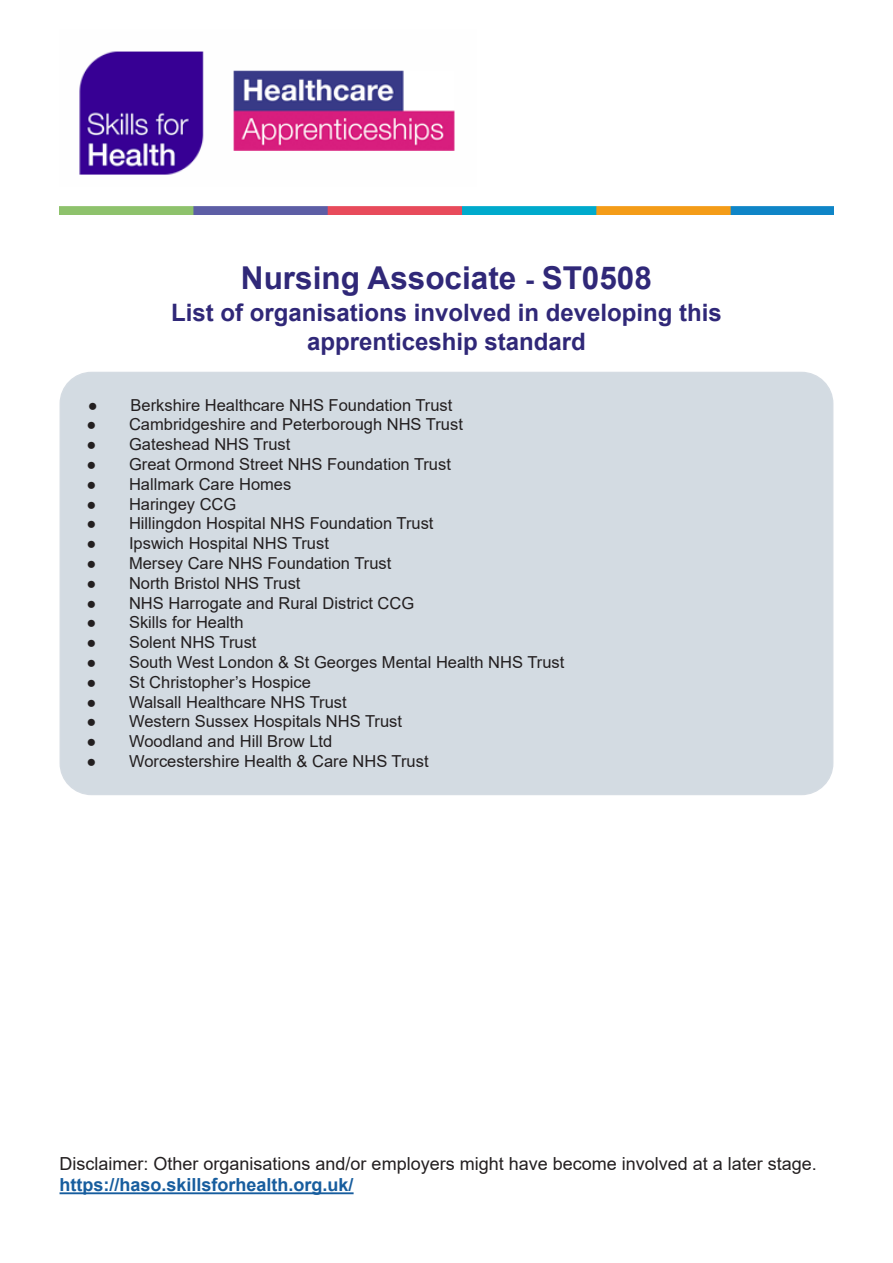
<style>
.page{position:relative;width:893px;height:1263px;background:#fff}
.page>*{position:absolute;margin:0;border:0;box-sizing:border-box;transform-origin:0 0}
.Heading_one{font:700 31.5px "Arial";color:#302878}
.Heading_two{font:700 24px/28.8px "Arial";color:#302878;text-align:center}
.Body_text{font:18px "Arial";color:#231f20}
.Heading_three_HASO{font:700 18px "Arial";color:#175d9e}
.t1{font:16.5px "Arial";color:#231f20}
.s1{font-size:27px}
.s2{font-weight:700}
</style>
<div class="page">
<img style="left:79px;top:51px;width:376px;height:124px">
<img style="left:60px;top:207px;width:773px;height:7px">
<div style="left:60px;top:372px;width:773px;height:422px;background:#d3dbe2;border-radius:31px"></div>
<div style="left:60px;top:372px;width:773px;height:423px;border:2px solid #d5dce3;border-radius:31px"></div>
<hr style="left:60px;top:1192px;width:294px;height:2px;background:#175d9e">
<p class="Heading_one" style="left:241px;top:255px;width:412px">Nursing Associate <span class="s1">-</span> ST0508</p>
<p class="Heading_two" style="left:171px;top:299px;width:552px">List of organisations involved in developing this apprenticeship standard</p>
<p class="t1" style="left:88px;top:393px;width:366px"><span class="s2">●</span> Berkshire Healthcare NHS Foundation Trust</p>
<p class="t1" style="left:86px;top:413px;width:378px"><span class="s2">●</span> Cambridgeshire and Peterborough NHS Trust</p>
<p class="t1" style="left:86px;top:433px;width:206px"><span class="s2">●</span> Gateshead NHS Trust</p>
<p class="t1" style="left:86px;top:453px;width:366px"><span class="s2">●</span> Great Ormond Street NHS Foundation Trust</p>
<p class="t1" style="left:86px;top:473px;width:206px"><span class="s2">●</span> Hallmark Care Homes</p>
<p class="t1" style="left:86px;top:492px;width:151px"><span class="s2">●</span> Haringey CCG</p>
<p class="t1" style="left:86px;top:512px;width:349px"><span class="s2">●</span> Hillingdon Hospital NHS Foundation Trust</p>
<p class="t1" style="left:86px;top:532px;width:244px"><span class="s2">●</span> Ipswich Hospital NHS Trust</p>
<p class="t1" style="left:86px;top:552px;width:306px"><span class="s2">●</span> Mersey Care NHS Foundation Trust</p>
<p class="t1" style="left:86px;top:572px;width:216px"><span class="s2">●</span> North Bristol NHS Trust</p>
<p class="t1" style="left:86px;top:591px;width:329px"><span class="s2">●</span> NHS Harrogate and Rural District CCG</p>
<p class="t1" style="left:86px;top:611px;width:159px"><span class="s2">●</span> Skills for Health</p>
<p class="t1" style="left:86px;top:631px;width:172px"><span class="s2">●</span> Solent NHS Trust</p>
<p class="t1" style="left:86px;top:651px;width:480px"><span class="s2">●</span> South West London &amp; St Georges Mental Health NHS Trust</p>
<p class="t1" style="left:86px;top:671px;width:226px"><span class="s2">●</span> St Christopher’s Hospice</p>
<p class="t1" style="left:86px;top:690px;width:262px"><span class="s2">●</span> Walsall Healthcare NHS Trust</p>
<p class="t1" style="left:86px;top:710px;width:317px"><span class="s2">●</span> Western Sussex Hospitals NHS Trust</p>
<p class="t1" style="left:86px;top:730px;width:247px"><span class="s2">●</span> Woodland and Hill Brow Ltd</p>
<p class="t1" style="left:86px;top:750px;width:344px"><span class="s2">●</span> Worcestershire Health &amp; Care NHS Trust</p>
<p class="Body_text" style="left:60px;top:1151px;width:759px">Disclaimer: Other organisations and/or employers might have become involved at a later stage.</p>
<p class="Heading_three_HASO" style="left:60px;top:1172px;width:296px">https://haso.skillsforhealth.org.uk/</p>
</div>
